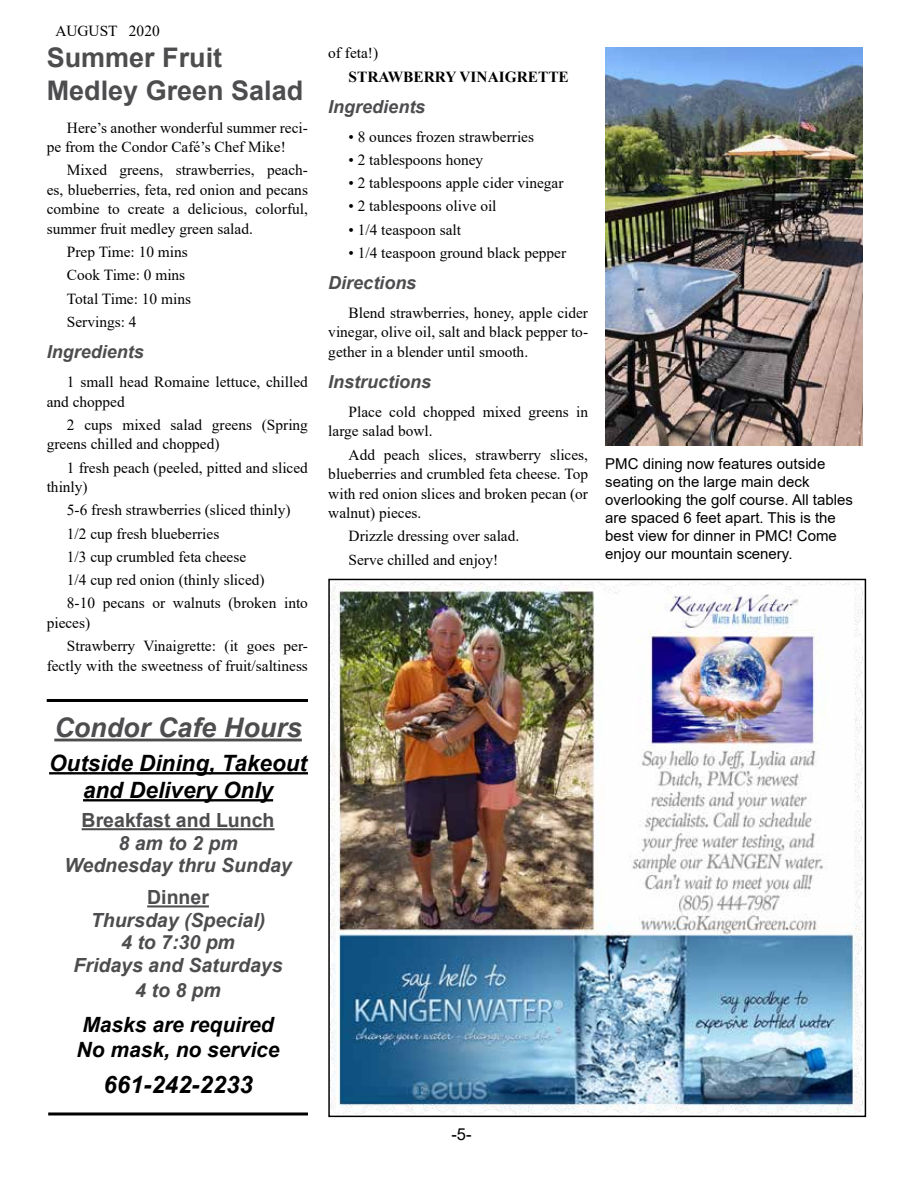
<style>
.page{position:relative;width:918px;height:1188px;background:#fff}
.page>*{position:absolute;margin:0;border:0;box-sizing:border-box;transform-origin:0 0}
.t1{font:700 27px/32.4px "Arial";color:#4d4d4f}
.t2{font:italic 700 27px "Arial";color:#4d4d4f}
.t3{font:italic 700 24px "Arial";color:#000}
.t4{font:italic 700 22.5px/27px "Arial";color:#000;text-align:center}
.t5{font:italic 700 21px/25.2px "Arial";color:#000}
.t6{font:italic 700 19.5px/22.5px "Arial";color:#4d4d4f;text-align:center}
.t7{font:700 19.5px "Arial";color:#4d4d4f}
.t8{font:italic 700 18px "Arial";color:#4d4d4f}
.t9{font:16.5px "Arial";color:#000}
.t10{font:15.3px/19.5px "Times New Roman";color:#000}
.t11{font:700 15.3px "Times New Roman";color:#000}
.t12{font:15px/18px "Arial";color:#000}
</style>
<div class="page">
<hr style="left:54px;top:739px;width:248px;height:2px;background:#4d4d4f">
<hr style="left:49px;top:772px;width:259px;height:2px;background:#000">
<hr style="left:83px;top:799px;width:190px;height:2px;background:#000">
<hr style="left:82px;top:828px;width:193px;height:2px;background:#4d4d4f">
<hr style="left:147px;top:905px;width:62px;height:2px;background:#4d4d4f">
<hr style="left:47px;top:699px;width:261px;height:3px;background:#000">
<hr style="left:48px;top:1112px;width:260px;height:3px;background:#000">
<img style="left:330px;top:582px;width:533px;height:532px">
<img style="left:605px;top:48px;width:258px;height:397px">
<p class="t10" style="left:55px;top:20px;width:106px">AUGUST 2020</p>
<h1 class="t1" style="left:47px;top:42px;width:258px">Summer Fruit<br>Medley Green Salad</h1>
<p class="t10" style="left:47px;top:117px;width:263px;text-indent:20px">Here’s another wonderful summer reci&shy;pe from the Condor Café’s Chef Mike!</p>
<p class="t10" style="left:47px;top:160px;width:263px;text-align:justify;text-indent:20px">Mixed greens, strawberries, peach&shy;es, blueberries, feta, red onion and pecans combine to create a delicious, colorful, summer fruit medley green salad.</p>
<p class="t10" style="left:67px;top:240px;width:126px;line-height:23.2px">Prep Time: 10 mins<br>Cook Time: 0 mins<br>Total Time: 10 mins<br>Servings: 4</p>
<p class="t8" style="left:47px;top:340px;width:99px">Ingredients</p>
<p class="t10" style="left:47px;top:372px;width:263px;text-indent:20px">1 small head Romaine lettuce, chilled and chopped</p>
<p class="t10" style="left:47px;top:414px;width:263px;text-indent:20px">2 cups mixed salad greens (Spring greens chilled and chopped)</p>
<p class="t10" style="left:47px;top:457px;width:263px;text-indent:20px">1 fresh peach (peeled, pitted and sliced thinly)</p>
<p class="t10" style="left:67px;top:498px;width:243px;line-height:23.2px">5-6 fresh strawberries (sliced thinly)<br>1/2 cup fresh blueberries<br>1/3 cup crumbled feta cheese<br>1/4 cup red onion (thinly sliced)<br>8-10 pecans or walnuts (broken into</p>
<p class="t10" style="left:67px;top:611px;width:243px;line-height:23.2px;text-indent:-20px">pieces)<br>Strawberry Vinaigrette: (it goes per-</p>
<p class="t10" style="left:47px;top:655px;width:263px">fectly with the sweetness of fruit/saltiness</p>
<h1 class="t2" style="left:54px;top:710px;width:249px">Condor Cafe Hours</h1>
<h3 class="t4" style="left:49px;top:750px;width:259px">Outside Dining, Takeout and Delivery Only</h3>
<p class="t7" style="left:82px;top:807px;width:194px">Breakfast and Lunch</p>
<p class="t6" style="left:64px;top:832px;width:229px">8 am to 2 pm<br>Wednesday thru Sunday</p>
<p class="t7" style="left:147px;top:884px;width:63px">Dinner</p>
<p class="t6" style="left:74px;top:909px;width:211px">Thursday (Special)<br>4 to 7:30 pm<br>Fridays and Saturdays</p>
<p class="t6" style="left:135px;top:980px;width:87px">4 to 8 pm</p>
<h3 class="t5" style="left:77px;top:1013px;width:205px">Masks are required<br>No mask, no service</h3>
<h2 class="t3" style="left:103px;top:1068px;width:151px">661-242-2233</h2>
<p class="t10" style="left:328px;top:43px;width:51px">of feta!)</p>
<p class="t11" style="left:349px;top:65px;width:222px">STRAWBERRY VINAIGRETTE</p>
<p class="t8" style="left:328px;top:95px;width:99px">Ingredients</p>
<p class="t10" style="left:349px;top:126px;width:187px">• 8 ounces frozen strawberries</p>
<p class="t10" style="left:349px;top:149px;width:136px">• 2 tablespoons honey</p>
<p class="t10" style="left:349px;top:173px;width:217px">• 2 tablespoons apple cider vinegar</p>
<p class="t10" style="left:349px;top:196px;width:150px">• 2 tablespoons olive oil</p>
<p class="t10" style="left:349px;top:219px;width:114px">• 1/4 teaspoon salt</p>
<p class="t10" style="left:349px;top:243px;width:219px">• 1/4 teaspoon ground black pepper</p>
<p class="t8" style="left:328px;top:271px;width:90px">Directions</p>
<p class="t10" style="left:328px;top:303px;width:261px;text-align:justify;text-indent:20px">Blend strawberries, honey, apple cider vinegar, olive oil, salt and black pepper to&shy;gether in a blender until smooth.</p>
<p class="t8" style="left:328px;top:370px;width:105px">Instructions</p>
<p class="t10" style="left:328px;top:402px;width:261px;text-indent:20px">Place cold chopped mixed greens in large salad bowl.</p>
<p class="t10" style="left:328px;top:444px;width:261px;text-align:justify;text-indent:20px">Add peach slices, strawberry slices, blueberries and crumbled feta cheese. Top with red onion slices and broken pecan (or walnut) pieces.</p>
<p class="t10" style="left:349px;top:524px;width:172px;line-height:23.2px">Drizzle dressing over salad.<br>Serve chilled and enjoy!</p>
<p class="t12" style="left:605px;top:454px;width:249px">PMC dining now features outside seating on the large main deck overlooking the golf course. All tables are spaced 6 feet apart. This is the best view for dinner in PMC! Come enjoy our mountain scenery.</p>
<p class="t9" style="left:451px;top:1123px;width:22px">-5-</p>
</div>
